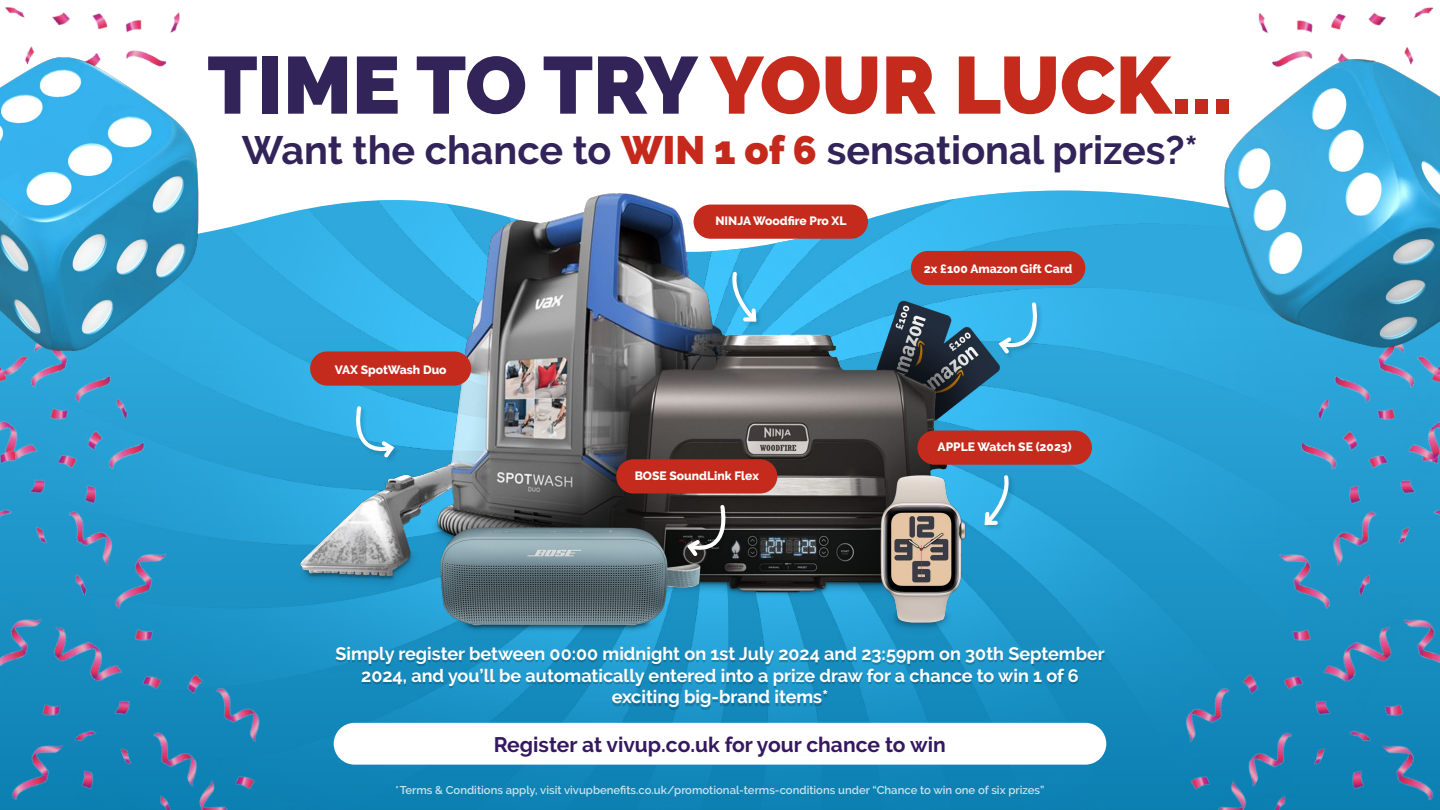
<style>
.page{position:relative;width:1440px;height:810px;background:#fff}
.page>*{position:absolute;margin:0;border:0;box-sizing:border-box;transform-origin:0 0}
.t1{font:900 80.55px "Raleway";color:#c52b1d}
.t2{font:700 39.53px "Raleway";color:#322358}
.t3{font:700 21px "Raleway";color:#35185f}
.t4{font:700 18px/21.6px "Raleway";color:#fff;text-align:center}
.t5{font:800 12.08px "Raleway";color:#fff}
.t6{font:600 11.32px "Raleway";color:#fff}
.s1{color:#322358}
.s2{font-weight:900;color:#c5291c}
</style>
<div class="page">
<img style="left:216px;top:190px;width:998px;height:620px">
<div style="left:334px;top:723px;width:772px;height:42px;background:#fff;border-radius:21px"></div>
<div style="left:336px;top:649px;width:769px;height:61px;background:#000;opacity:.2"></div>
<img style="left:0;top:256px;width:310px;height:554px">
<img style="left:0;top:7px;width:216px;height:479px">
<img style="left:1258px;top:7px;width:176px;height:26px">
<img style="left:1134px;top:256px;width:306px;height:554px">
<img style="left:295px;top:194px;width:704px;height:440px">
<div style="left:983px;top:474px;width:33px;height:58px;background:#000;opacity:.15"></div>
<svg style="left:982px;top:473px;width:28px;height:54px;background:#55b9e4"></svg>
<div style="left:917px;top:431px;width:175px;height:34px;background:#c52b1d;border-radius:17px"></div>
<div style="left:310px;top:351px;width:161px;height:35px;background:#c52b1d;border-radius:17px"></div>
<div style="left:355px;top:405px;width:46px;height:59px;background:#000;opacity:.15"></div>
<svg style="left:349px;top:404px;width:48px;height:57px;background:#49b7e5"></svg>
<div style="left:616px;top:459px;width:161px;height:35px;background:#c52b1d;border-radius:17px"></div>
<div style="left:686px;top:504px;width:46px;height:59px;background:#000;opacity:.15"></div>
<svg style="left:684px;top:503px;width:48px;height:57px;background:#41403f"></svg>
<div style="left:694px;top:205px;width:174px;height:34px;background:#c52b1d;border-radius:17px"></div>
<div style="left:731px;top:270px;width:32px;height:59px;background:#000;opacity:.15"></div>
<svg style="left:731px;top:269px;width:28px;height:55px;background:#5ac0eb"></svg>
<div style="left:911px;top:251px;width:174px;height:34px;background:#c52b1d;border-radius:17px"></div>
<div style="left:998px;top:301px;width:46px;height:59px;background:#2ca6da"></div>
<svg style="left:996px;top:300px;width:48px;height:57px"></svg>
<img style="left:0;top:39px;width:216px;height:329px">
<img style="left:1214px;top:33px;width:226px;height:340px">
<h1 class="t1" style="left:207px;top:39px;width:1027px"><span class="s1">TIME TO TRY</span> YOUR LUCK...</h1>
<h2 class="t2" style="left:242px;top:128px;width:958px">Want the chance to <span class="s2">WIN 1 of 6</span> sensational prizes?*</h2>
<p class="t5" style="left:335px;top:363px;width:113px">VAX SpotWash Duo</p>
<p class="t5" style="left:715px;top:214px;width:133px">NINJA Woodfire Pro XL</p>
<p class="t5" style="left:635px;top:469px;width:126px">BOSE SoundLink Flex</p>
<p class="t5" style="left:924px;top:262px;width:150px">2x £100 Amazon Gift Card</p>
<p class="t5" style="left:938px;top:440px;width:136px">APPLE Watch SE (2023)</p>
<p class="t4" style="left:336px;top:643px;width:771px">Simply register between 00:00 midnight on 1st July 2024 and 23:59pm on 30th September<br>2024, and you’ll be automatically entered into a prize draw for a chance to win 1 of 6 exciting big-brand items*</p>
<p class="t3" style="left:494px;top:733px;width:454px">Register at vivup.co.uk for your chance to win</p>
<p class="t6" style="left:396px;top:784px;width:650px">*Terms &amp; Conditions apply, visit vivupbenefits.co.uk/promotional-terms-conditions under “Chance to win one of six prizes”</p>
</div>
